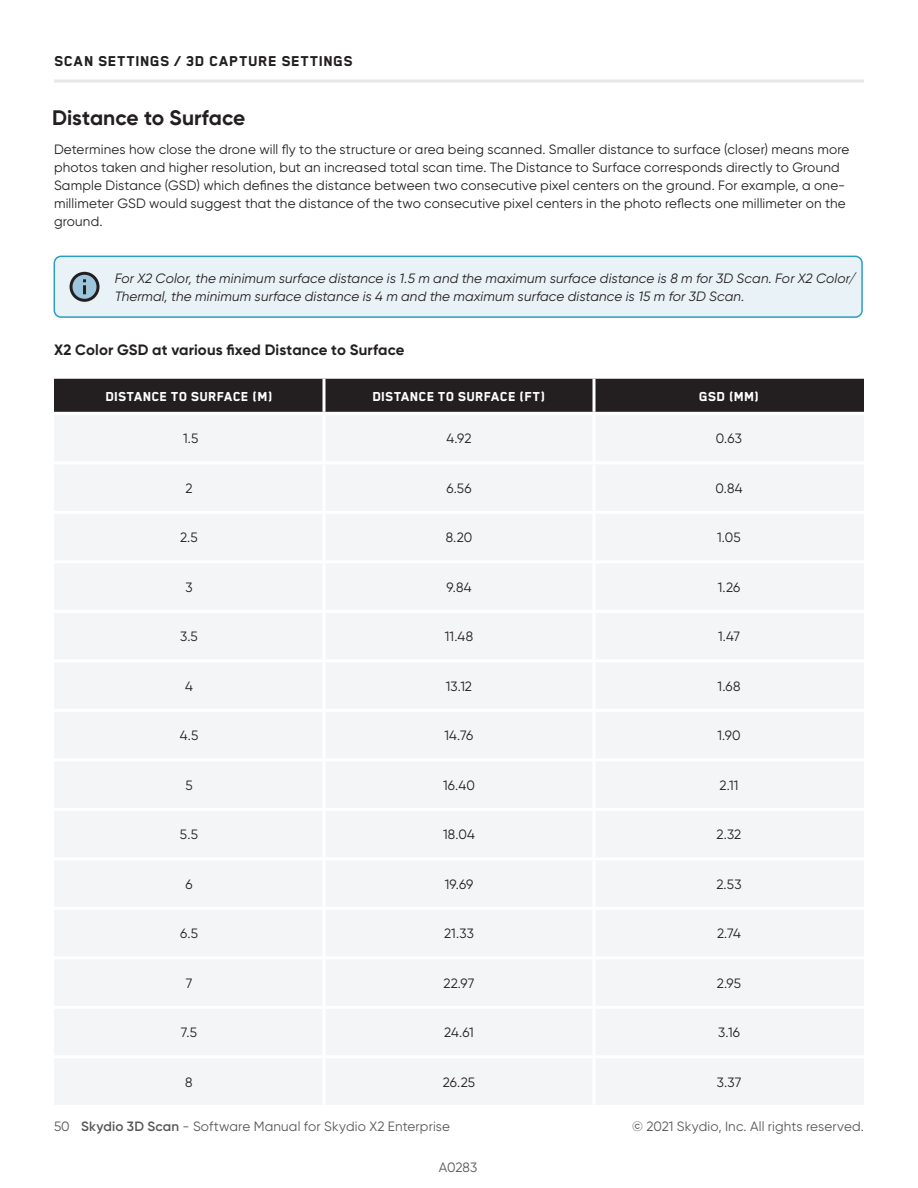
<style>
.page{position:relative;width:918px;height:1188px;background:#fff}
.page>*{position:absolute;margin:0;border:0;box-sizing:border-box;transform-origin:0 0}
.Body_copy{font:700 21px "Gilroy";color:#231f20}
.t1{font:800 16.5px "Blender";letter-spacing:.04em;color:#231f20}
.t2{font:800 15px "Blender";letter-spacing:.015em;color:#fff}
.Body_copy-2{font:700 15px "Gilroy";letter-spacing:.01em;color:#231f20}
.Body_copy-3{font:13.5px/18px "Gilroy";letter-spacing:.01em;color:#231f20}
.Body_copy-4{font:italic 13.5px/18px "Gilroy";letter-spacing:.01em;color:#231f20}
.t3{font:13.5px "Gilroy";letter-spacing:.01em;color:#57585a}
.s1{font-weight:600}
</style>
<div class="page">
<hr style="left:54px;top:80px;width:810px;height:2px;background:#e6e7e9">
<div style="left:54px;top:379px;width:810px;height:33px;background:#231f20"></div>
<div style="left:54px;top:415px;width:810px;height:689px;background:#f4f5f6"></div>
<div style="left:326px;top:415px;width:266px;height:689px;background:#f4f5f6"></div>
<svg style="left:322px;top:379px;width:4px;height:33px"></svg>
<hr style="left:322px;top:415px;width:4px;height:46px;background:#fff">
<hr style="left:54px;top:461px;width:270px;height:3px;background:#fff">
<hr style="left:324px;top:461px;width:270px;height:3px;background:#fff">
<hr style="left:322px;top:464px;width:4px;height:47px;background:#fff">
<hr style="left:594px;top:461px;width:270px;height:3px;background:#fff">
<hr style="left:54px;top:511px;width:270px;height:3px;background:#fff">
<hr style="left:324px;top:511px;width:270px;height:3px;background:#fff">
<hr style="left:322px;top:514px;width:4px;height:46px;background:#fff">
<hr style="left:594px;top:511px;width:270px;height:3px;background:#fff">
<hr style="left:54px;top:560px;width:270px;height:3px;background:#fff">
<hr style="left:324px;top:560px;width:270px;height:3px;background:#fff">
<hr style="left:322px;top:563px;width:4px;height:47px;background:#fff">
<hr style="left:594px;top:560px;width:270px;height:3px;background:#fff">
<hr style="left:54px;top:610px;width:270px;height:3px;background:#fff">
<hr style="left:324px;top:610px;width:270px;height:3px;background:#fff">
<hr style="left:322px;top:613px;width:4px;height:46px;background:#fff">
<hr style="left:594px;top:610px;width:270px;height:3px;background:#fff">
<hr style="left:54px;top:659px;width:270px;height:3px;background:#fff">
<hr style="left:324px;top:659px;width:270px;height:3px;background:#fff">
<hr style="left:322px;top:662px;width:4px;height:47px;background:#fff">
<hr style="left:594px;top:659px;width:270px;height:3px;background:#fff">
<hr style="left:54px;top:709px;width:270px;height:3px;background:#fff">
<hr style="left:324px;top:709px;width:270px;height:3px;background:#fff">
<hr style="left:322px;top:712px;width:4px;height:46px;background:#fff">
<hr style="left:594px;top:709px;width:270px;height:3px;background:#fff">
<hr style="left:54px;top:758px;width:270px;height:3px;background:#fff">
<hr style="left:324px;top:758px;width:270px;height:3px;background:#fff">
<hr style="left:322px;top:761px;width:4px;height:47px;background:#fff">
<hr style="left:594px;top:758px;width:270px;height:3px;background:#fff">
<hr style="left:54px;top:808px;width:270px;height:3px;background:#fff">
<hr style="left:324px;top:808px;width:270px;height:3px;background:#fff">
<hr style="left:322px;top:811px;width:4px;height:46px;background:#fff">
<hr style="left:594px;top:808px;width:270px;height:3px;background:#fff">
<hr style="left:54px;top:857px;width:270px;height:3px;background:#fff">
<hr style="left:324px;top:857px;width:270px;height:3px;background:#fff">
<hr style="left:322px;top:860px;width:4px;height:47px;background:#fff">
<hr style="left:594px;top:857px;width:270px;height:3px;background:#fff">
<hr style="left:54px;top:907px;width:270px;height:3px;background:#fff">
<hr style="left:324px;top:907px;width:270px;height:3px;background:#fff">
<hr style="left:322px;top:910px;width:4px;height:46px;background:#fff">
<hr style="left:594px;top:907px;width:270px;height:3px;background:#fff">
<hr style="left:54px;top:956px;width:270px;height:3px;background:#fff">
<hr style="left:324px;top:956px;width:270px;height:3px;background:#fff">
<hr style="left:322px;top:959px;width:4px;height:47px;background:#fff">
<hr style="left:594px;top:956px;width:270px;height:3px;background:#fff">
<hr style="left:54px;top:1006px;width:270px;height:3px;background:#fff">
<hr style="left:324px;top:1006px;width:270px;height:3px;background:#fff">
<hr style="left:322px;top:1009px;width:4px;height:46px;background:#fff">
<hr style="left:594px;top:1006px;width:270px;height:3px;background:#fff">
<hr style="left:54px;top:1055px;width:270px;height:3px;background:#fff">
<hr style="left:324px;top:1055px;width:270px;height:3px;background:#fff">
<hr style="left:322px;top:1058px;width:4px;height:47px;background:#fff">
<hr style="left:594px;top:1055px;width:270px;height:3px;background:#fff">
<svg style="left:592px;top:379px;width:4px;height:33px"></svg>
<hr style="left:592px;top:415px;width:4px;height:46px;background:#fff">
<hr style="left:592px;top:464px;width:4px;height:47px;background:#fff">
<hr style="left:592px;top:514px;width:4px;height:46px;background:#fff">
<hr style="left:592px;top:563px;width:4px;height:47px;background:#fff">
<hr style="left:592px;top:613px;width:4px;height:46px;background:#fff">
<hr style="left:592px;top:662px;width:4px;height:47px;background:#fff">
<hr style="left:592px;top:712px;width:4px;height:46px;background:#fff">
<hr style="left:592px;top:761px;width:4px;height:47px;background:#fff">
<hr style="left:592px;top:811px;width:4px;height:46px;background:#fff">
<hr style="left:592px;top:860px;width:4px;height:47px;background:#fff">
<hr style="left:592px;top:910px;width:4px;height:46px;background:#fff">
<hr style="left:592px;top:959px;width:4px;height:47px;background:#fff">
<hr style="left:592px;top:1009px;width:4px;height:46px;background:#fff">
<hr style="left:592px;top:1058px;width:4px;height:47px;background:#fff">
<div style="left:54px;top:256px;width:808px;height:61px;background:#e9f2f6;border-radius:7px"></div>
<div style="left:54px;top:256px;width:809px;height:62px;border:2px solid #2e9cc0;border-radius:7px"></div>
<svg style="left:70px;top:272px;width:30px;height:30px"></svg>
<p class="t1" style="left:54px;top:53px;width:300px">SCAN SETTINGS / 3D CAPTURE SETTINGS</p>
<p class="Body_copy" style="left:52px;top:104px;width:195px">Distance to Surface</p>
<p class="Body_copy-3" style="left:54px;top:140px;width:797px">Determines how close the drone will fly to the structure or area being scanned. Smaller distance to surface (closer) means more photos taken and higher resolution, but an increased total scan time. The Distance to Surface corresponds directly to Ground Sample Distance (GSD) which defines the distance between two consecutive pixel centers on the ground. For example, a one&shy;millimeter GSD would suggest that the distance of the two consecutive pixel centers in the photo reflects one millimeter on the ground.</p>
<p class="Body_copy-4" style="left:115px;top:269px;width:743px">For X2 Color, the minimum surface distance is 1.5 m and the maximum surface distance is 8 m for 3D Scan. For X2 Color/<br>Thermal, the minimum surface distance is 4 m and the maximum surface distance is 15 m for 3D Scan.</p>
<p class="Body_copy-2" style="left:54px;top:341px;width:352px">X2 Color GSD at various fixed Distance to Surface</p>
<p class="t2" style="left:105px;top:389px;width:169px">DISTANCE TO SURFACE (M)</p>
<p class="t2" style="left:372px;top:389px;width:175px">DISTANCE TO SURFACE (FT)</p>
<p class="t2" style="left:699px;top:389px;width:62px">GSD (MM)</p>
<p class="Body_copy-3" style="left:183px;top:430px;width:17px">1.5</p>
<p class="Body_copy-3" style="left:447px;top:430px;width:26px">4.92</p>
<p class="Body_copy-3" style="left:716px;top:430px;width:28px">0.63</p>
<p class="Body_copy-3" style="left:185px;top:479px;width:9px">2</p>
<p class="Body_copy-3" style="left:446px;top:479px;width:27px">6.56</p>
<p class="Body_copy-3" style="left:715px;top:479px;width:29px">0.84</p>
<p class="Body_copy-3" style="left:180px;top:529px;width:19px">2.5</p>
<p class="Body_copy-3" style="left:446px;top:529px;width:28px">8.20</p>
<p class="Body_copy-3" style="left:717px;top:529px;width:25px">1.05</p>
<p class="Body_copy-3" style="left:185px;top:578px;width:9px">3</p>
<p class="Body_copy-3" style="left:446px;top:578px;width:27px">9.84</p>
<p class="Body_copy-3" style="left:718px;top:578px;width:24px">1.26</p>
<p class="Body_copy-3" style="left:180px;top:628px;width:19px">3.5</p>
<p class="Body_copy-3" style="left:445px;top:628px;width:30px">11.48</p>
<p class="Body_copy-3" style="left:718px;top:628px;width:23px">1.47</p>
<p class="Body_copy-3" style="left:185px;top:677px;width:9px">4</p>
<p class="Body_copy-3" style="left:446px;top:677px;width:28px">13.12</p>
<p class="Body_copy-3" style="left:718px;top:677px;width:24px">1.68</p>
<p class="Body_copy-3" style="left:180px;top:727px;width:20px">4.5</p>
<p class="Body_copy-3" style="left:445px;top:727px;width:30px">14.76</p>
<p class="Body_copy-3" style="left:717px;top:727px;width:25px">1.90</p>
<p class="Body_copy-3" style="left:185px;top:776px;width:9px">5</p>
<p class="Body_copy-3" style="left:443px;top:776px;width:33px">16.40</p>
<p class="Body_copy-3" style="left:720px;top:776px;width:20px">2.11</p>
<p class="Body_copy-3" style="left:180px;top:826px;width:20px">5.5</p>
<p class="Body_copy-3" style="left:443px;top:826px;width:33px">18.04</p>
<p class="Body_copy-3" style="left:717px;top:826px;width:26px">2.32</p>
<p class="Body_copy-3" style="left:185px;top:875px;width:9px">6</p>
<p class="Body_copy-3" style="left:445px;top:875px;width:30px">19.69</p>
<p class="Body_copy-3" style="left:716px;top:875px;width:27px">2.53</p>
<p class="Body_copy-3" style="left:180px;top:925px;width:19px">6.5</p>
<p class="Body_copy-3" style="left:444px;top:925px;width:31px">21.33</p>
<p class="Body_copy-3" style="left:717px;top:925px;width:25px">2.74</p>
<p class="Body_copy-3" style="left:186px;top:974px;width:8px">7</p>
<p class="Body_copy-3" style="left:444px;top:974px;width:32px">22.97</p>
<p class="Body_copy-3" style="left:717px;top:974px;width:26px">2.95</p>
<p class="Body_copy-3" style="left:181px;top:1024px;width:18px">7.5</p>
<p class="Body_copy-3" style="left:444px;top:1024px;width:31px">24.61</p>
<p class="Body_copy-3" style="left:718px;top:1024px;width:23px">3.16</p>
<p class="Body_copy-3" style="left:185px;top:1073px;width:9px">8</p>
<p class="Body_copy-3" style="left:443px;top:1073px;width:34px">26.25</p>
<p class="Body_copy-3" style="left:717px;top:1073px;width:26px">3.37</p>
<p class="t3" style="left:54px;top:1118px;width:398px">50 <span class="s1">Skydio 3D Scan</span> - Software Manual for Skydio X2 Enterprise</p>
<p class="t3" style="left:632px;top:1118px;width:233px">© 2021 Skydio, Inc. All rights reserved.</p>
<p class="t3" style="left:439px;top:1159px;width:40px">A0283</p>
</div>
